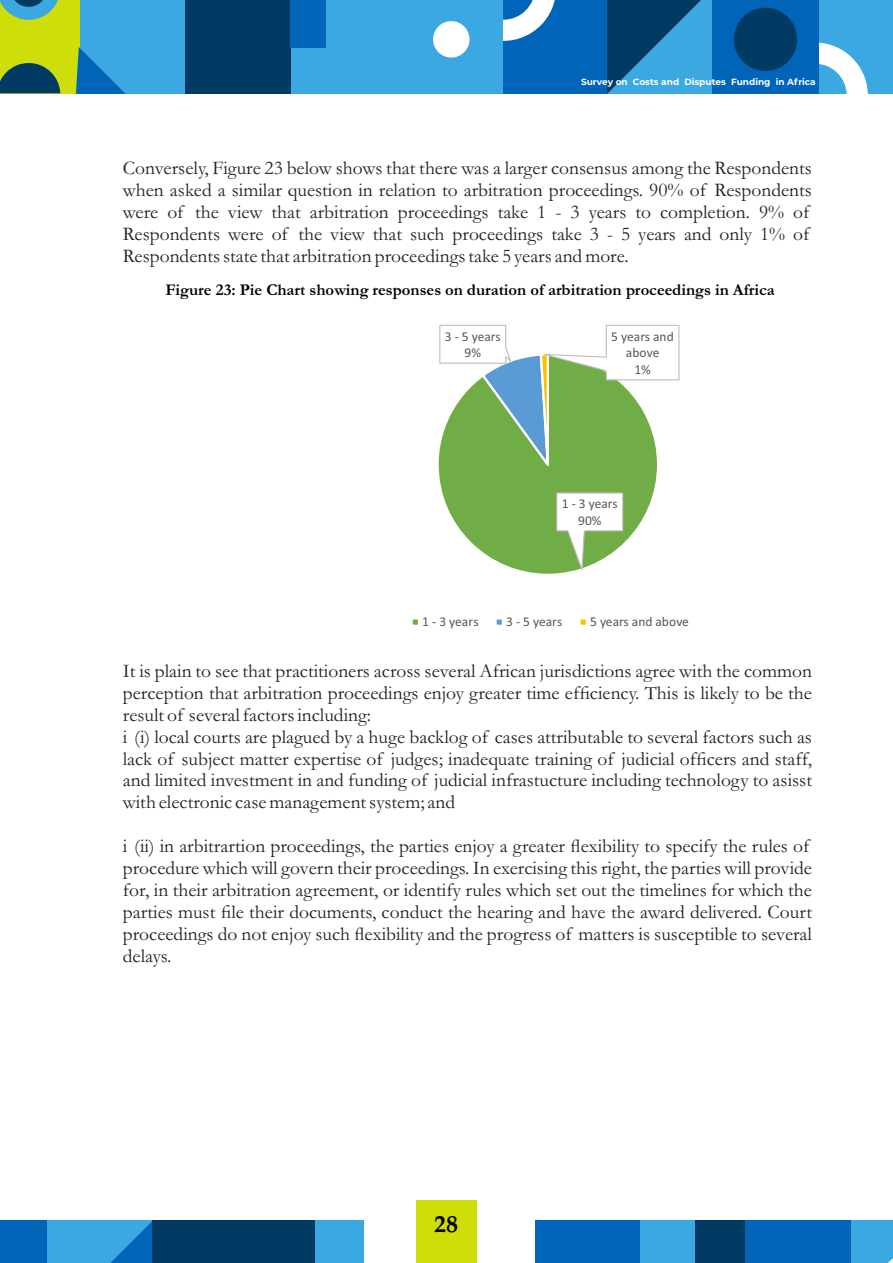
<style>
.page{position:relative;width:893px;height:1263px;background:#fff}
.page>*{position:absolute;margin:0;border:0;box-sizing:border-box;transform-origin:0 0}
.t1{font:700 24px "Palatino Linotype";color:#000}
.t2{font:19.5px/21.9px "Garamond";color:#231f20}
.t3{font:700 16.5px "Garamond";color:#000}
.t4{font:13.5px/16.5px "Calibri";color:#575757;text-align:center}
.t5{font:700 9px "Montserrat";color:#fff}
</style>
<div class="page">
<div style="left:0;top:0;width:82px;height:94px;background:#cede08"></div>
<div style="left:81px;top:0;width:106px;height:94px;background:#3ba8e2"></div>
<div style="left:186px;top:0;width:106px;height:94px;background:#013a62"></div>
<div style="left:291px;top:0;width:106px;height:94px;background:#3ba8e2"></div>
<div style="left:502px;top:0;width:106px;height:94px;background:#0064b8"></div>
<div style="left:817px;top:0;width:76px;height:94px;background:#3ba8e2"></div>
<svg style="left:503px;top:0;width:52px;height:41px"></svg>
<svg style="left:818px;top:43px;width:50px;height:51px"></svg>
<svg style="left:0;top:63px;width:60px;height:30px"></svg>
<svg style="left:0;top:0;width:58px;height:20px"></svg>
<svg style="left:76px;top:47px;width:50px;height:47px"></svg>
<div style="left:291px;top:0;width:35px;height:47px;background:#0064b8"></div>
<div style="left:397px;top:0;width:106px;height:94px;background:#3ba8e2"></div>
<div style="left:433px;top:21px;width:36px;height:37px;background:#fff;border-radius:50%"></div>
<svg style="left:607px;top:0;width:105px;height:94px;background:#2176a8"></svg>
<div style="left:712px;top:0;width:106px;height:94px;background:#0064b8"></div>
<div style="left:734px;top:8px;width:63px;height:63px;background:#013a62;border-radius:50%"></div>
<div style="left:535px;top:1220px;width:107px;height:43px;background:#0064b8"></div>
<div style="left:640px;top:1220px;width:107px;height:43px;background:#3ba8e2"></div>
<div style="left:695px;top:1220px;width:52px;height:43px;background:#013a62"></div>
<div style="left:746px;top:1220px;width:106px;height:43px;background:#0064b8"></div>
<div style="left:851px;top:1220px;width:42px;height:43px;background:#3ba8e2"></div>
<svg style="left:888px;top:1258px;width:5px;height:5px"></svg>
<div style="left:257px;top:1220px;width:107px;height:43px;background:#3ba8e2"></div>
<svg style="left:0;top:1220px;width:152px;height:43px;background:#2089cf"></svg>
<div style="left:152px;top:1220px;width:107px;height:43px;background:#013a62"></div>
<div style="left:257px;top:1220px;width:58px;height:43px;background:#013a62"></div>
<svg style="left:439px;top:324px;width:241px;height:250px"></svg>
<div style="left:412px;top:618px;width:7px;height:8px;background:#70ad47"></div>
<div style="left:410px;top:617px;width:10px;height:10px;border:2px solid #fff"></div>
<div style="left:495px;top:618px;width:8px;height:8px;background:#5b9bd5"></div>
<div style="left:494px;top:617px;width:10px;height:10px;border:2px solid #fff"></div>
<div style="left:579px;top:618px;width:8px;height:8px;background:#ffc000"></div>
<div style="left:578px;top:617px;width:10px;height:10px;border:2px solid #fff"></div>
<div style="left:416px;top:1200px;width:60px;height:63px;background:#cede08"></div>
<p class="t5" style="left:581px;top:76px;width:236px">Survey on Costs and Disputes Funding in Africa</p>
<p class="t2" style="left:123px;top:159px;width:691px">Conversely, Figure 23 below shows that there was a larger consensus among the Respondents when asked a similar question in relation to arbitration proceedings. 90% of Respondents were of the view that arbitration proceedings take 1 - 3 years to completion. 9% of Respondents were of the view that such proceedings take 3 - 5 years and only 1% of Respondents state that arbitration proceedings take 5 years and more.</p>
<p class="t3" style="left:165px;top:284px;width:611px">Figure 23: Pie Chart showing responses on duration of arbitration proceedings in Africa</p>
<p class="t4" style="left:445px;top:329px;width:57px">3 - 5 years<br>9%</p>
<p class="t4" style="left:611px;top:329px;width:64px">5 years and above<br>1%</p>
<p class="t4" style="left:562px;top:497px;width:57px">1 - 3 years<br>90%</p>
<p class="t4" style="left:422px;top:614px;width:58px">1 - 3 years</p>
<p class="t4" style="left:506px;top:614px;width:58px">3 - 5 years</p>
<p class="t4" style="left:590px;top:614px;width:100px">5 years and above</p>
<p class="t2" style="left:123px;top:662px;width:691px">It is plain to see that practitioners across several African jurisdictions agree with the common perception that arbitration proceedings enjoy greater time efficiency. This is likely to be the result of several factors including:<br>i (i) local courts are plagued by a huge backlog of cases attributable to several factors such as lack of subject matter expertise of judges; inadequate training of judicial officers and staff, and limited investment in and funding of judicial infrastucture including technology to asisst with electronic case management system; and</p>
<p class="t2" style="left:123px;top:837px;width:691px">i (ii) in arbitrartion proceedings, the parties enjoy a greater flexibility to specify the rules of procedure which will govern their proceedings. In exercising this right, the parties will provide for, in their arbitration agreement, or identify rules which set out the timelines for which the parties must file their documents, conduct the hearing and have the award delivered. Court proceedings do not enjoy such flexibility and the progress of matters is susceptible to several delays.</p>
<p class="t1" style="left:434px;top:1214px;width:25px">28</p>
</div>
